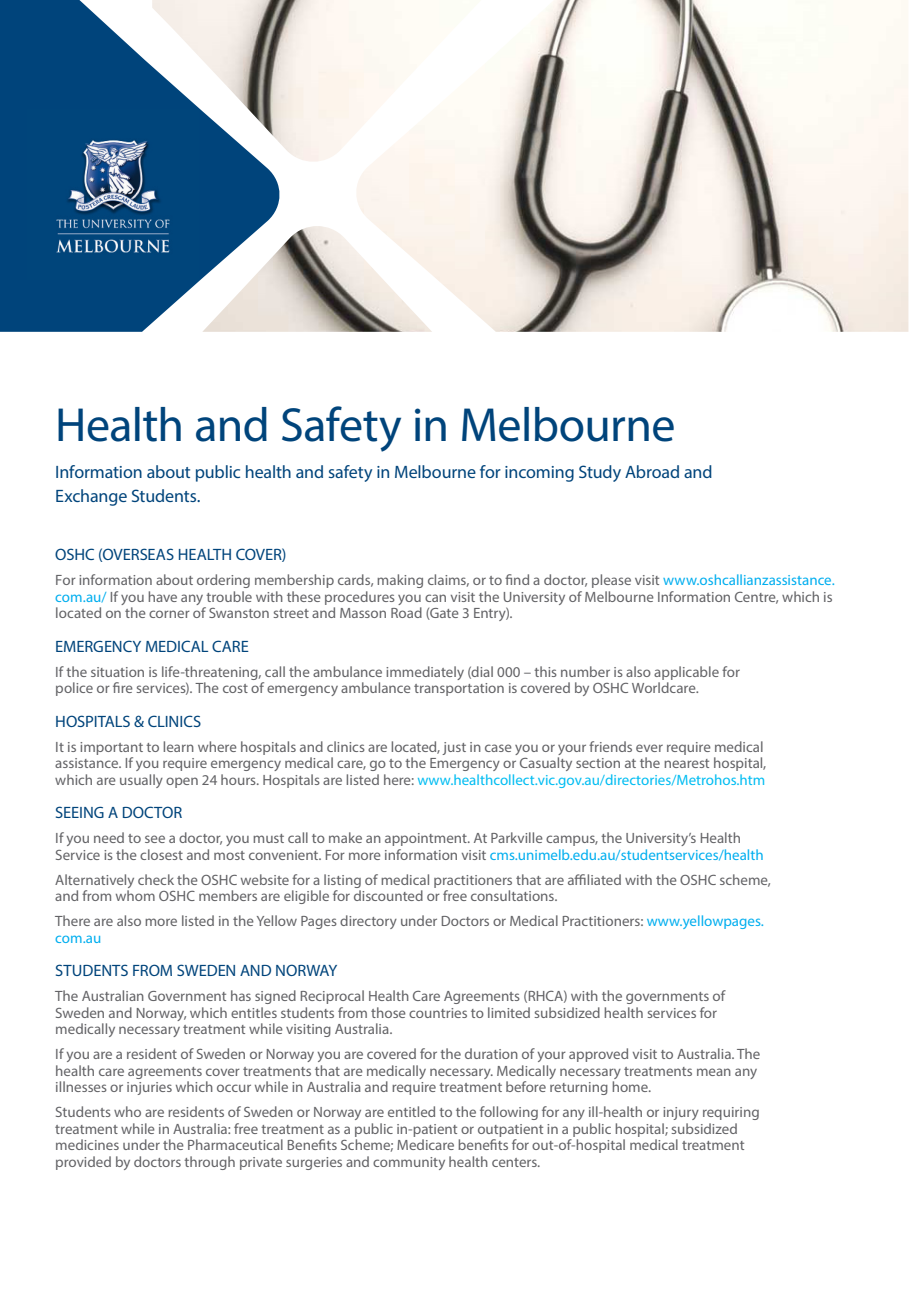
<style>
.page{position:relative;width:919px;height:1289px;background:#fff}
.page>*{position:absolute;margin:0;border:0;box-sizing:border-box;transform-origin:0 0}
.UoM2012-Heading_1{font:48px "Myriad Pro";letter-spacing:-.01em;color:#00447b}
.UoM2012-Heading_1-2{font:18px/24px "Myriad Pro";letter-spacing:-.005em;color:#00447b}
.UoM2012-Bullet_Text{font:16.5px "Myriad Pro";letter-spacing:-.005em;color:#00447b}
.UoM2012-Bullet_Text-2{font:15px/16.5px "Myriad Pro";color:#636366}
.UoM2012-Body_Text{font:15px/16.5px "Myriad Pro";color:#636366}
.s1{color:#00aeef}
.s2{color:#01bdf2}
</style>
<div class="page">
<img style="left:283px;top:0;width:625px;height:332px">
<svg style="left:0;top:0;width:283px;height:332px;fill:#00447b"></svg>
<img style="left:27px;top:109px;width:171px;height:171px">
<p class="UoM2012-Heading_1" style="left:55px;top:396px;width:621px">Health and Safety in Melbourne</p>
<p class="UoM2012-Heading_1-2" style="left:55px;top:460px;width:658px">Information about public health and safety in Melbourne for incoming Study Abroad and<br>Exchange Students.</p>
<p class="UoM2012-Bullet_Text" style="left:55px;top:544px;width:232px">OSHC (OVERSEAS HEALTH COVER)</p>
<p class="UoM2012-Bullet_Text-2" style="left:55px;top:571px;width:781px">For information about ordering membership cards, making claims, or to find a doctor, please visit <span class="s1">www.oshcallianzassistance. com.au/</span> If you have any trouble with these procedures you can visit the University of Melbourne Information Centre, which is located on the corner of Swanston street and Masson Road (Gate 3 Entry).</p>
<p class="UoM2012-Bullet_Text" style="left:55px;top:636px;width:195px">EMERGENCY MEDICAL CARE</p>
<p class="UoM2012-Bullet_Text-2" style="left:55px;top:663px;width:686px">If the situation is life-threatening, call the ambulance immediately (dial 000 – this number is also applicable for police or fire services). The cost of emergency ambulance transportation is covered by OSHC Worldcare.</p>
<p class="UoM2012-Bullet_Text" style="left:55px;top:711px;width:147px">HOSPITALS &amp; CLINICS</p>
<p class="UoM2012-Bullet_Text-2" style="left:55px;top:738px;width:712px">It is important to learn where hospitals and clinics are located, just in case you or your friends ever require medical assistance. If you require emergency medical care, go to the Emergency or Casualty section at the nearest hospital, which are usually open 24 hours. Hospitals are listed here: <span class="s2">www.healthcollect.vic.gov.au/directories/Metrohos.htm</span></p>
<p class="UoM2012-Bullet_Text" style="left:55px;top:802px;width:128px">SEEING A DOCTOR</p>
<p class="UoM2012-Bullet_Text-2" style="left:55px;top:829px;width:710px">If you need to see a doctor, you must call to make an appointment. At Parkville campus, the University’s Health<br>Service is the closest and most convenient. For more information visit <span class="s1">cms.unimelb.edu.au/studentservices/health</span></p>
<p class="UoM2012-Bullet_Text-2" style="left:55px;top:871px;width:717px">Alternatively check the OSHC website for a listing of medical practitioners that are affiliated with the OSHC scheme, and from whom OSHC members are eligible for discounted or free consultations.</p>
<p class="UoM2012-Bullet_Text-2" style="left:55px;top:912px;width:710px">There are also more listed in the Yellow Pages directory under Doctors or Medical Practitioners: <span class="s1">www.yellowpages. com.au</span></p>
<p class="UoM2012-Bullet_Text" style="left:55px;top:960px;width:283px">STUDENTS FROM SWEDEN AND NORWAY</p>
<p class="UoM2012-Body_Text" style="left:55px;top:987px;width:671px">The Australian Government has signed Reciprocal Health Care Agreements (RHCA) with the governments of<br>Sweden and Norway, which entitles students from those countries to limited subsidized health services for medically necessary treatment while visiting Australia.</p>
<p class="UoM2012-Body_Text" style="left:55px;top:1045px;width:706px">If you are a resident of Sweden or Norway you are covered for the duration of your approved visit to Australia. The health care agreements cover treatments that are medically necessary. Medically necessary treatments mean any illnesses or injuries which occur while in Australia and require treatment before returning home.</p>
<p class="UoM2012-Body_Text" style="left:55px;top:1103px;width:705px">Students who are residents of Sweden or Norway are entitled to the following for any ill-health or injury requiring treatment while in Australia: free treatment as a public in-patient or outpatient in a public hospital; subsidized medicines under the Pharmaceutical Benefits Scheme; Medicare benefits for out-of-hospital medical treatment provided by doctors through private surgeries and community health centers.</p>
</div>
